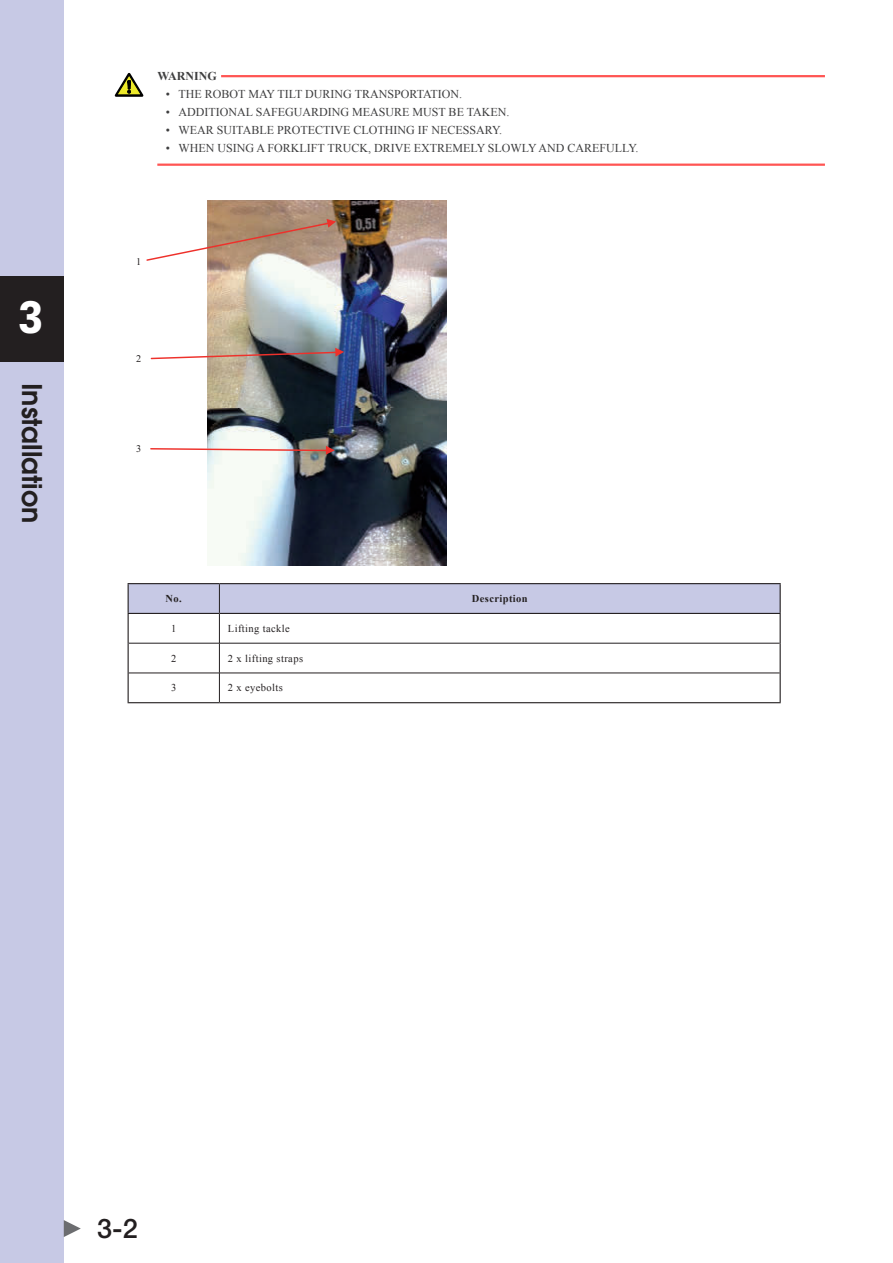
<style>
.page{position:relative;width:893px;height:1263px;background:#fff}
.page>*{position:absolute;margin:0;border:0;box-sizing:border-box;transform-origin:0 0}
.t1{font:900 45px "Univers";color:#fff;scale:.8 1}
.t2{font:600 27px "Avant Garde";color:#231f20}
.t3{font:500 27px "Helvetica Neue";color:#231f20}
.t4{font:12px "Times New Roman";color:#3e3e3f}
.t5{font:700 12px "Times New Roman";color:#3e3e3f}
.t6{font:10.5px "Times New Roman";letter-spacing:.035em;color:#231f20}
.t7{font:700 10.5px "Times New Roman";letter-spacing:.035em;color:#231f20}
.t8{font:10.35px "Times New Roman";color:#231f20}
</style>
<div class="page">
<div style="left:0;top:0;width:64px;height:1263px;background:#c7c9e5"></div>
<div style="left:0;top:276px;width:64px;height:85px;background:#231f20"></div>
<svg style="left:64px;top:1220px;width:17px;height:17px"></svg>
<hr style="left:221px;top:75px;width:604px;height:2px;background:#ff5553">
<hr style="left:157px;top:164px;width:668px;height:2px;background:#ff5553">
<svg style="left:115px;top:73px;width:28px;height:24px"></svg>
<img style="left:207px;top:200px;width:239px;height:365px">
<svg style="left:146px;top:219px;width:190px;height:42px"></svg>
<svg style="left:151px;top:348px;width:193px;height:11px"></svg>
<svg style="left:150px;top:446px;width:185px;height:9px"></svg>
<hr style="left:129px;top:643px;width:90px;height:1px;background:#231f20">
<hr style="left:219px;top:643px;width:561px;height:1px;background:#231f20">
<hr style="left:219px;top:643px;width:1px;height:30px;background:#231f20">
<hr style="left:129px;top:673px;width:90px;height:1px;background:#231f20">
<hr style="left:219px;top:673px;width:561px;height:1px;background:#231f20">
<svg style="left:219px;top:673px;width:1px;height:29px"></svg>
<hr style="left:128px;top:643px;width:1px;height:30px;background:#231f20">
<hr style="left:780px;top:643px;width:1px;height:30px;background:#231f20">
<svg style="left:128px;top:673px;width:1px;height:29px"></svg>
<svg style="left:780px;top:673px;width:1px;height:29px"></svg>
<hr style="left:128px;top:702px;width:91px;height:1px;background:#231f20">
<hr style="left:219px;top:702px;width:562px;height:1px;background:#231f20">
<hr style="left:128px;top:583px;width:91px;height:1px;background:#231f20">
<hr style="left:219px;top:583px;width:562px;height:1px;background:#231f20">
<svg style="left:128px;top:584px;width:653px;height:59px"></svg>
<hr style="left:128px;top:613px;width:91px;height:1px;background:#231f20">
<hr style="left:219px;top:613px;width:562px;height:1px;background:#231f20">
<h1 class="t1" style="left:19px;top:288px;width:32px">3</h1>
<h2 class="t2" style="left:50px;top:383px;width:142px;rotate:90deg">Installation</h2>
<p class="t5" style="left:157px;top:67px;width:61px">WARNING</p>
<p class="t4" style="left:166px;top:85px;width:298px">• THE ROBOT MAY TILT DURING TRANSPORTATION.</p>
<p class="t4" style="left:166px;top:103px;width:345px">• ADDITIONAL SAFEGUARDING MEASURE MUST BE TAKEN.</p>
<p class="t4" style="left:166px;top:121px;width:338px">• WEAR SUITABLE PROTECTIVE CLOTHING IF NECESSARY.</p>
<p class="t4" style="left:166px;top:140px;width:474px">• WHEN USING A FORKLIFT TRUCK, DRIVE EXTREMELY SLOWLY AND CAREFULLY.</p>
<p class="t8" style="left:136px;top:254px;width:7px">1</p>
<p class="t8" style="left:136px;top:351px;width:7px">2</p>
<p class="t8" style="left:136px;top:442px;width:7px">3</p>
<p class="t7" style="left:166px;top:591px;width:18px">No.</p>
<p class="t7" style="left:472px;top:591px;width:57px">Description</p>
<p class="t6" style="left:171px;top:621px;width:7px">1</p>
<p class="t6" style="left:228px;top:621px;width:63px">LIFTING TACKLE</p>
<p class="t6" style="left:171px;top:651px;width:7px">2</p>
<p class="t6" style="left:228px;top:651px;width:77px">2 X LIFTING STRAPS</p>
<p class="t6" style="left:171px;top:681px;width:7px">3</p>
<p class="t6" style="left:228px;top:681px;width:57px">2 X EYEBOLTS</p>
<h2 class="t3" style="left:97px;top:1212px;width:42px">3-2</h2>
</div>
